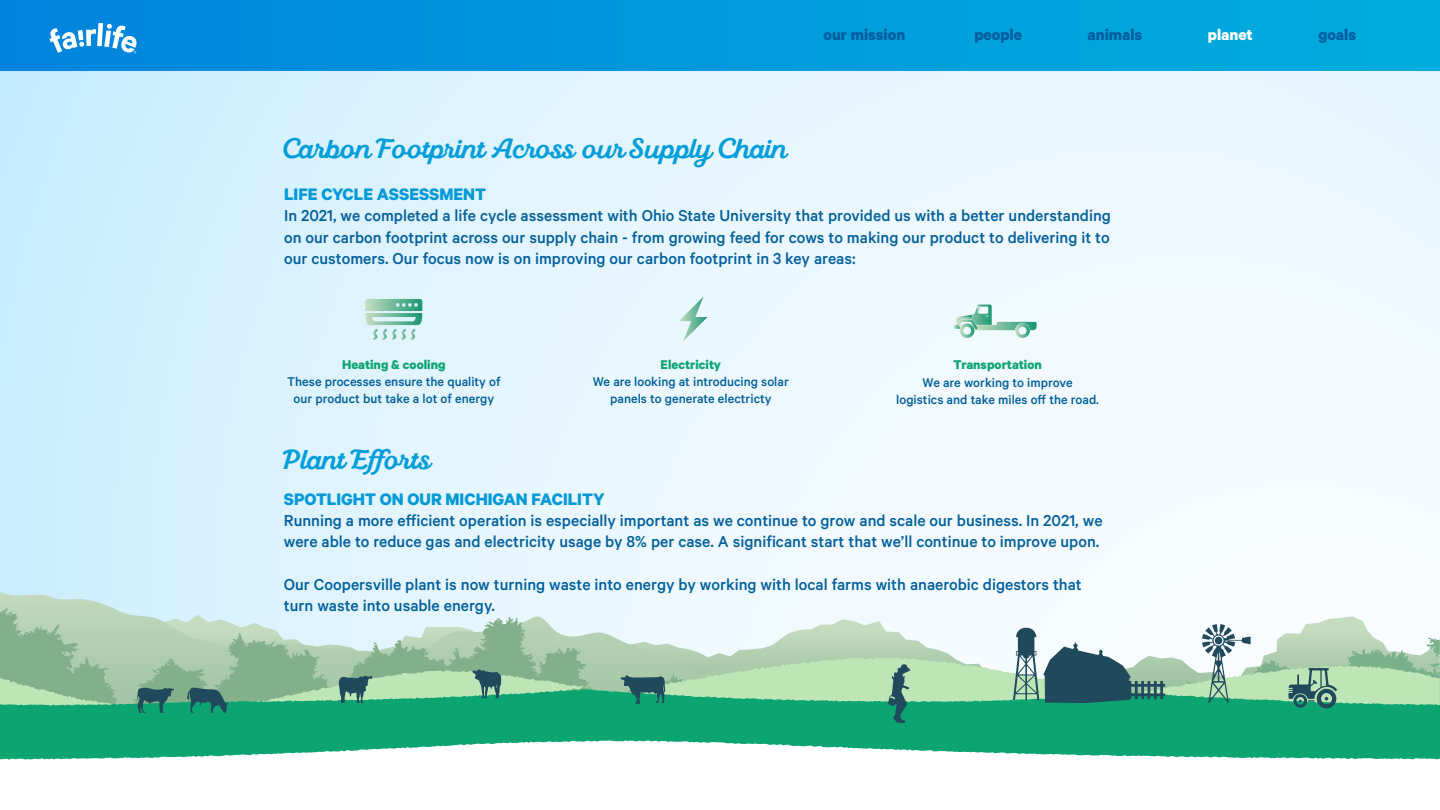
<style>
.page{position:relative;width:1440px;height:810px;background:#fff}
.page>*{position:absolute;margin:0;border:0;box-sizing:border-box;transform-origin:0 0}
.t1{font:700 31.5px "Fairlife Script";color:#009ddb}
.t2{font:700 18.75px "Calibre";color:#0099d8}
.t3{font:500 17.77px/21.4px "Calibre";color:#005f9e}
.t4{font:700 17.25px "Calibre";color:#005f9e}
.t5{font:700 17.25px "Calibre";color:#fff}
.t6{font:500 14.25px/17.1px "Calibre";color:#005f9e;text-align:center}
.t7{font:700 14.25px "Calibre";color:#0ca572}
</style>
<div class="page">
<div style="left:0;top:0;width:1440px;height:810px;background:linear-gradient(to right,#d2efff,#f9fcff)"></div>
<svg style="left:0;top:592px;width:1434px;height:16px"></svg>
<svg style="left:0;top:608px;width:1440px;height:58px"></svg>
<svg style="left:0;top:666px;width:1440px;height:23px;background:#9dc69e"></svg>
<svg style="left:0;top:689px;width:1440px;height:51px;background:#22ab79"></svg>
<svg style="left:0;top:740px;width:1440px;height:70px"></svg>
<div style="left:0;top:0;width:1440px;height:70px;background:linear-gradient(to right,#0084dd,#00aedd)"></div>
<svg style="left:49px;top:23px;width:88px;height:30px"></svg>
<svg style="left:365px;top:299px;width:57px;height:41px;background:#a4d5c8"></svg>
<svg style="left:679px;top:297px;width:29px;height:45px"></svg>
<svg style="left:954px;top:304px;width:83px;height:34px"></svg>
<svg style="left:1202px;top:624px;width:49px;height:79px"></svg>
<div style="left:1215px;top:637px;width:7px;height:7px;background:#21495c;border-radius:50%"></div>
<svg style="left:1288px;top:668px;width:49px;height:40px;background:#6b9d89"></svg>
<svg style="left:472px;top:669px;width:29px;height:29px"></svg>
<svg style="left:137px;top:687px;width:37px;height:26px"></svg>
<svg style="left:187px;top:688px;width:41px;height:25px"></svg>
<svg style="left:339px;top:676px;width:34px;height:27px"></svg>
<svg style="left:620px;top:628px;width:545px;height:95px"></svg>
<p class="t4" style="left:824px;top:24px;width:83px">our mission</p>
<p class="t4" style="left:974px;top:24px;width:49px">people</p>
<p class="t4" style="left:1088px;top:24px;width:56px">animals</p>
<p class="t5" style="left:1208px;top:24px;width:46px">planet</p>
<p class="t4" style="left:1318px;top:24px;width:39px">goals</p>
<h1 class="t1" style="left:283px;top:131px;width:505px">Carbon Footprint Across our Supply Chain</h1>
<p class="t2" style="left:284px;top:183px;width:203px">LIFE CYCLE ASSESSMENT</p>
<p class="t3" style="left:284px;top:205px;width:828px;text-align:justify">In 2021, we completed a life cycle assessment with Ohio State University that provided us with a better understanding on our carbon footprint across our supply chain - from growing feed for cows to making our product to delivering it to our customers. Our focus now is on improving our carbon footprint in 3 key areas:</p>
<p class="t7" style="left:342px;top:356px;width:105px">Heating &amp; cooling</p>
<p class="t6" style="left:287px;top:373px;width:215px">These processes ensure the quality of our product but take a lot of energy</p>
<h1 class="t1" style="left:284px;top:442px;width:149px">Plant Efforts</h1>
<p class="t7" style="left:661px;top:356px;width:62px">Electricity</p>
<p class="t6" style="left:593px;top:373px;width:197px">We are looking at introducing solar panels to generate electricty</p>
<p class="t7" style="left:954px;top:356px;width:90px">Transportation</p>
<p class="t6" style="left:896px;top:373px;width:204px">We are working to improve<br>logistics and take miles off the road.</p>
<p class="t2" style="left:284px;top:487px;width:322px">SPOTLIGHT ON OUR MICHIGAN FACILITY</p>
<p class="t3" style="left:284px;top:509px;width:820px">Running a more efficient operation is especially important as we continue to grow and scale our business. In 2021, we were able to reduce gas and electricity usage by 8% per case. A significant start that we’ll continue to improve upon.</p>
<p class="t3" style="left:284px;top:573px;width:800px">Our Coopersville plant is now turning waste into energy by working with local farms with anaerobic digestors that turn waste into usable energy.</p>
</div>
